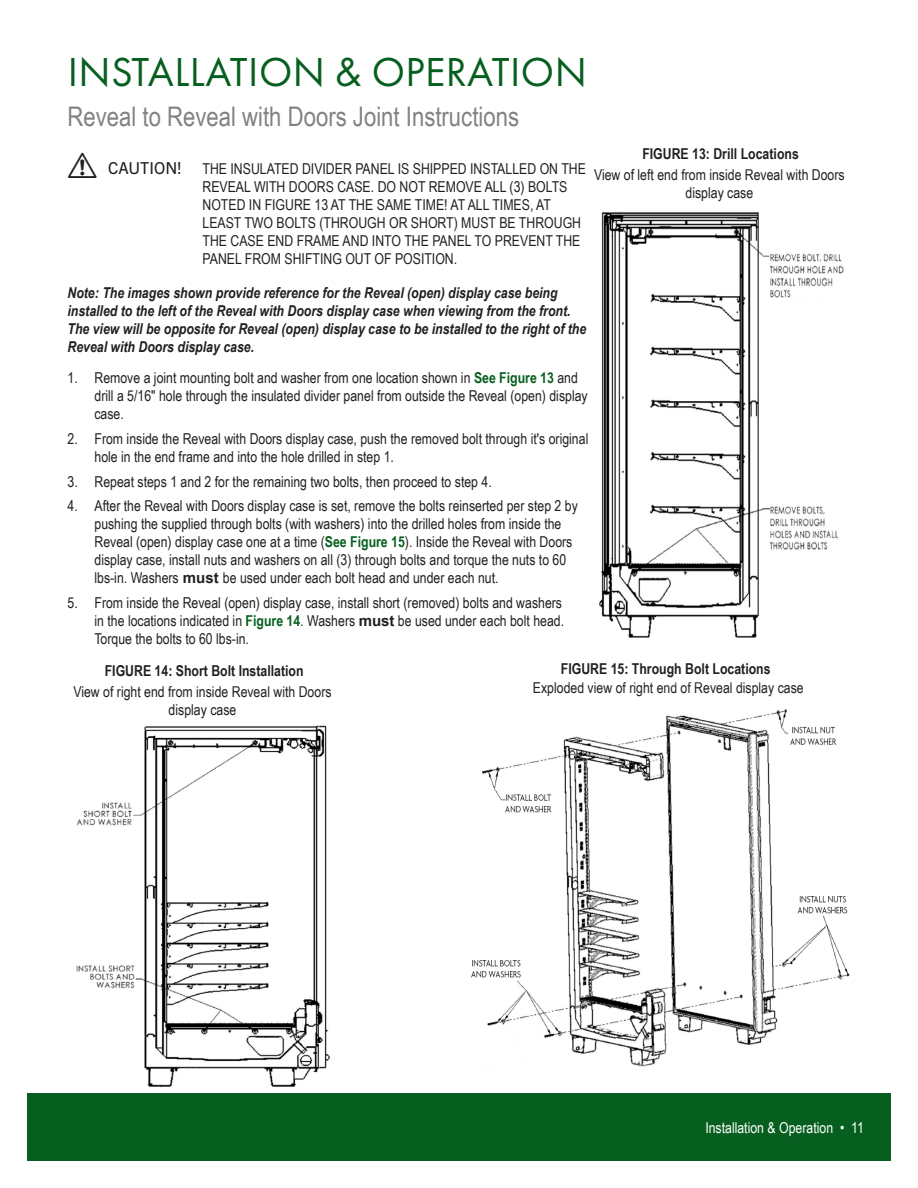
<style>
.page{position:relative;width:918px;height:1188px;background:#fff}
.page>*{position:absolute;margin:0;border:0;box-sizing:border-box;transform-origin:0 0}
.t1{font:42px "Futura PT";color:#065f1f}
.Page_Subtitle{font:27px "Arial Narrow";color:#808285}
.Hazard_Text_-_1st_Paragraph{font:15px/18px "Arial Narrow";color:#231f20}
.Note{font:italic 700 15px/18px "Arial Narrow";color:#231f20}
.t2{font:700 15px "Arial Narrow";color:#231f20}
.t3{font:15px "Arial Narrow";color:#fff}
.s1{font-family:"Hazard";font-size:36px}
.s2{font-family:"Trade Gothic Next LT Pro";font-size:16.5px}
.s3{font-weight:700;color:#065f1f}
.s4{font-family:"Arial";font-weight:700}
</style>
<div class="page">
<div style="left:27px;top:1094px;width:864px;height:67px;background:#065f1f"></div>
<img style="left:76px;top:725px;width:254px;height:363px">
<img style="left:471px;top:709px;width:379px;height:358px">
<img style="left:599px;top:212px;width:245px;height:425px">
<h1 class="t1" style="left:68px;top:47px;width:34px">INSTALLATION</h1>
<h1 class="t1" style="left:335px;top:47px;width:114px">&amp; OPERATION</h1>
<p class="Page_Subtitle" style="left:68px;top:97px;width:453px">Reveal to Reveal with Doors Joint Instructions</p>
<p class="Hazard_Text_-_1st_Paragraph" style="left:202px;top:159px;width:385px;text-indent:-135px"><span class="s1">!</span> <span class="s2">CAUTION!</span> THE INSULATED DIVIDER PANEL IS SHIPPED INSTALLED ON THE REVEAL WITH DOORS CASE. DO NOT REMOVE ALL (3) BOLTS NOTED IN FIGURE 13 AT THE SAME TIME! AT ALL TIMES, AT LEAST TWO BOLTS (THROUGH OR SHORT) MUST BE THROUGH THE CASE END FRAME AN D INTO THE PAN EL TO PREVENT THE PAN EL FROM SHIFTING OUT OF POSITION.</p>
<p class="Note" style="left:68px;top:283px;width:520px">Note: The images shown provide reference for the Reveal (open) display case being installed to the left of the Reveal with Doors display case when viewing from the front.<br>The view will be opposite for Reveal (open) display case to be installed to the right of the Reveal with Doors display case.</p>
<p class="Hazard_Text_-_1st_Paragraph" style="left:94px;top:368px;width:495px;text-indent:-27px">1. Remove a joint mounting bolt and washer from one location shown in <span class="s3">See Figure 13</span> and drill a 5/16" hole through the insulated divider panel from outside the Reveal (open) display case.</p>
<p class="Hazard_Text_-_1st_Paragraph" style="left:94px;top:429px;width:495px;text-indent:-27px">2. From inside the Reveal with Doors display case, push the removed bolt through it's original hole in the end frame and into the hole drilled in step 1.</p>
<p class="Hazard_Text_-_1st_Paragraph" style="left:68px;top:472px;width:426px">3. Repeat steps 1 and 2 for the remaining two bolts, then proceed to step 4.</p>
<p class="Hazard_Text_-_1st_Paragraph" style="left:94px;top:496px;width:485px;text-indent:-27px">4. After the Reveal with Doors display case is set, remove the bolts reinserted per step 2 by pushing the supplied through bolts (with washers) into the drilled holes from inside the Reveal (open) display case one at a time (<span class="s3">See Figure 15</span>). Inside the Reveal with Doors display case, install nuts and washers on all (3) through bolts and torque the nuts to 60 lbs-in. Washers <span class="s4">must</span> be used under each bolt head and under each nut.</p>
<p class="Hazard_Text_-_1st_Paragraph" style="left:94px;top:593px;width:471px;text-indent:-27px">5. From inside the Reveal (open) display case, install short (removed) bolts and washers in the locations indicated in <span class="s3">Figure 14</span>. Washers <span class="s4">must</span> be used under each bolt head.<br>Torque the bolts to 60 lbs-in.</p>
<p class="Hazard_Text_-_1st_Paragraph" style="left:73px;top:682px;width:260px;text-align:center">View of right end from inside Reveal with Doors display case</p>
<p class="t2" style="left:642px;top:143px;width:17px">Figure</p>
<p class="t2" style="left:692px;top:143px;width:108px">13: Drill Locations</p>
<p class="Hazard_Text_-_1st_Paragraph" style="left:594px;top:165px;width:252px;text-align:center">View of left end from inside Reveal with Doors display case</p>
<p class="t2" style="left:561px;top:658px;width:17px">Figure</p>
<p class="t2" style="left:611px;top:658px;width:161px">15: Through Bolt Locations</p>
<p class="t2" style="left:105px;top:660px;width:17px">Figure</p>
<p class="t2" style="left:155px;top:660px;width:150px">14: Short Bolt Installation</p>
<p class="Hazard_Text_-_1st_Paragraph" style="left:533px;top:678px;width:272px">Exploded view of right end of Reveal display case</p>
<p class="t3" style="left:705px;top:1116px;width:160px">Installation &amp; Operation • 11</p>
</div>
